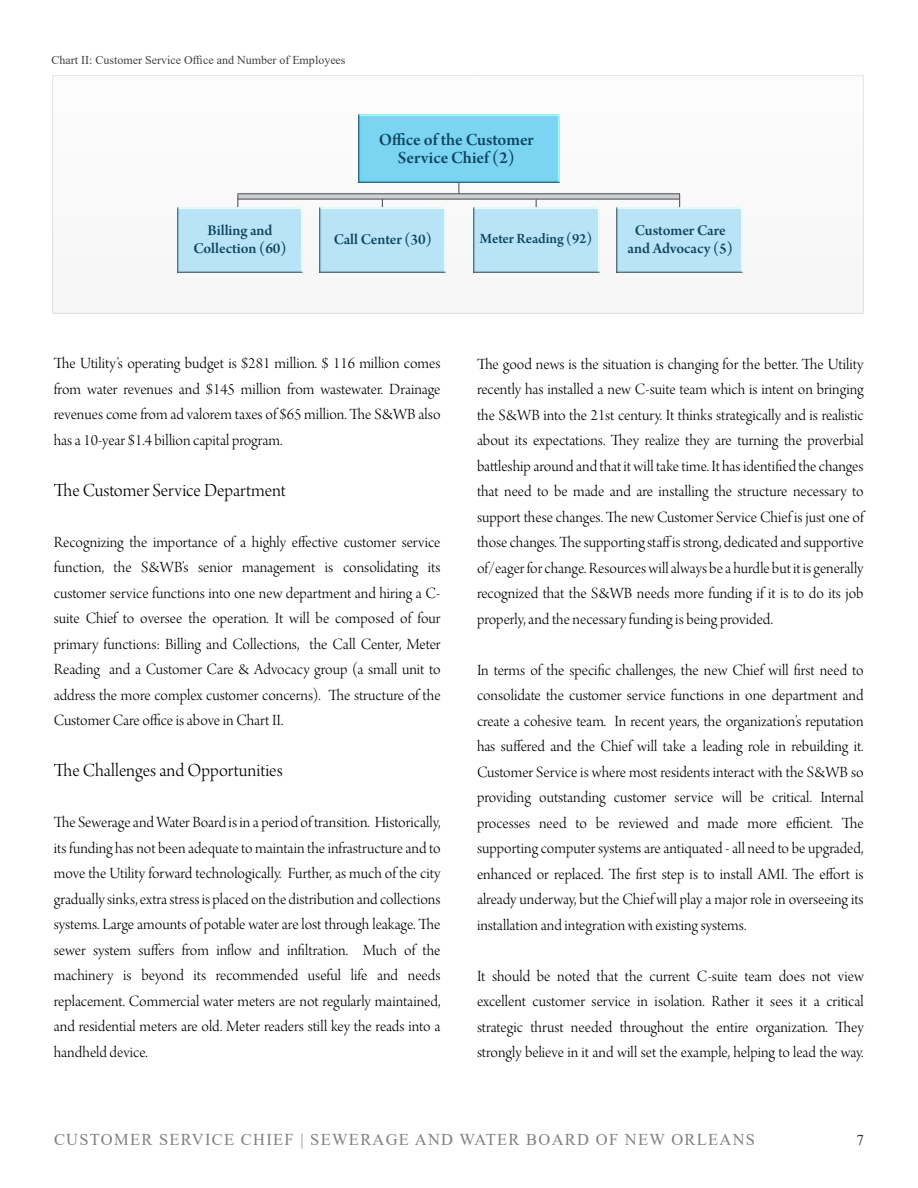
<style>
.page{position:relative;width:918px;height:1188px;background:#fff}
.page>*{position:absolute;margin:0;border:0;box-sizing:border-box;transform-origin:0 0}
.t1{font:19.5px "Arno Pro Light Display";color:#000}
.t2{font:18px/18px "Arno Pro Smbd Subhead";color:#0c465f;text-align:center}
.t3{font:16.5px/25.5px "Arno Pro Light Display";color:#000;text-align:justify}
.t4{font:16.5px "Times New Roman";letter-spacing:.075em;color:#808080}
.t5{font:15.75px/18px "Arno Pro Smbd Subhead";letter-spacing:-.005em;color:#0c465f;text-align:center}
.t6{font:15px "Arno Pro Smbd Subhead";letter-spacing:-.005em;color:#0c465f}
.t7{font:15px "Times New Roman";color:#323232}
.t8{font:12px "Times New Roman";color:#404040}
</style>
<div class="page">
<img style="left:53px;top:76px;width:811px;height:237px">
<hr style="left:458px;top:147px;width:1px;height:48px;background:#595959">
<div style="left:238px;top:194px;width:442px;height:5px;background:#ccd0d2"></div>
<hr style="left:238px;top:199px;width:442px;height:1px;background:#595959">
<hr style="left:238px;top:193px;width:442px;height:1px;background:#595959">
<hr style="left:382px;top:199px;width:1px;height:41px;background:#595959">
<hr style="left:237px;top:195px;width:1px;height:45px;background:#595959">
<hr style="left:536px;top:200px;width:1px;height:41px;background:#595959">
<hr style="left:679px;top:194px;width:1px;height:32px;background:#595959">
<img style="left:320px;top:207px;width:126px;height:66px">
<img style="left:177px;top:207px;width:126px;height:66px">
<div style="left:359px;top:115px;width:200px;height:67px;background:#7bd4f2"></div>
<img style="left:474px;top:207px;width:125px;height:66px">
<img style="left:617px;top:207px;width:126px;height:66px">
<p class="t8" style="left:52px;top:55px;width:296px">Chart II: Customer Service Office and Number of Employees</p>
<p class="t2" style="left:379px;top:133px;width:156px">Office of the Customer<br>Service Chief (2)</p>
<p class="t5" style="left:193px;top:223px;width:95px">Billing and<br>Collection (60)</p>
<p class="t5" style="left:334px;top:232px;width:100px">Call Center (30)</p>
<p class="t6" style="left:480px;top:233px;width:114px">Meter Reading (92)</p>
<p class="t5" style="left:628px;top:223px;width:107px">Customer Care and Advocacy (5)</p>
<p class="t3" style="left:54px;top:352px;width:388px">The Utility’s operating budget is $281 million. $ 116 million comes from water revenues and $145 million from wastewater. Drainage revenues come from ad valorem taxes of $65 million. The S&amp;WB also has a 10-year $1.4 billion capital program.</p>
<p class="t1" style="left:54px;top:482px;width:234px">The Customer Service Department</p>
<p class="t3" style="left:54px;top:531px;width:388px">Recognizing the importance of a highly effective customer service function, the S&amp;WB’s senior management is consolidating its customer service functions into one new department and hiring a C&shy;suite Chief to oversee the operation. It will be composed of four primary functions: Billing and Collections, the Call Center, Meter Reading and a Customer Care &amp; Advocacy group (a small unit to address the more complex customer concerns). The structure of the Customer Care office is above in Chart II.</p>
<p class="t1" style="left:54px;top:763px;width:230px">The Challenges and Opportunities</p>
<p class="t3" style="left:54px;top:811px;width:388px">The Sewerage and Water Board is in a period of transition. Historically, its funding has not been adequate to maintain the infrastructure and to move the Utility forward technologically. Further, as much of the city gradually sinks, extra stress is placed on the distribution and collections systems. Large amounts of potable water are lost through leakage. The sewer system suffers from inflow and infiltration. Much of the machinery is beyond its recommended useful life and needs replacement. Commercial water meters are not regularly maintained, and residential meters are old. Meter readers still key the reads into a handheld device.</p>
<p class="t3" style="left:477px;top:353px;width:388px">The good news is the situation is changing for the better. The Utility recently has installed a new C-suite team which is intent on bringing the S&amp;WB into the 21st century. It thinks strategically and is realistic about its expectations. They realize they are turning the proverbial battleship around and that it will take time. It has identified the changes that need to be made and are installing the structure necessary to support these changes. The new Customer Service Chief is just one of those changes.The supporting staffis strong, dedicated and supportive of/eager for change. Resources will always be a hurdle but it is generally recognized that the S&amp;WB needs more funding if it is to do its job properly, and the necessary funding is being provided.</p>
<p class="t3" style="left:477px;top:659px;width:388px">In terms of the specific challenges, the new Chief will first need to consolidate the customer service functions in one department and create a cohesive team. In recent years, the organization’s reputation has suffered and the Chief will take a leading role in rebuilding it.<br>Customer Service is where most residents interact with the S&amp;WB so providing outstanding customer service will be critical. Internal processes need to be reviewed and made more efficient. The supporting computer systems are antiquated - all need to be upgraded, enhanced or replaced. The first step is to install AMI. The effort is already underway, but the Chief will play a major role in overseeing its installation and integration with existing systems.</p>
<p class="t3" style="left:477px;top:965px;width:388px">It should be noted that the current C-suite team does not view excellent customer service in isolation. Rather it sees it a critical strategic thrust needed throughout the entire organization. They strongly believe in it and will set the example, helping to lead the way.</p>
<p class="t4" style="left:54px;top:1134px;width:703px">CUSTOMER SERVICE CHIEF | SEWERAGE AND WATER BOARD OF NEW ORLEANS</p>
<p class="t7" style="left:856px;top:1134px;width:9px">7</p>
</div>
